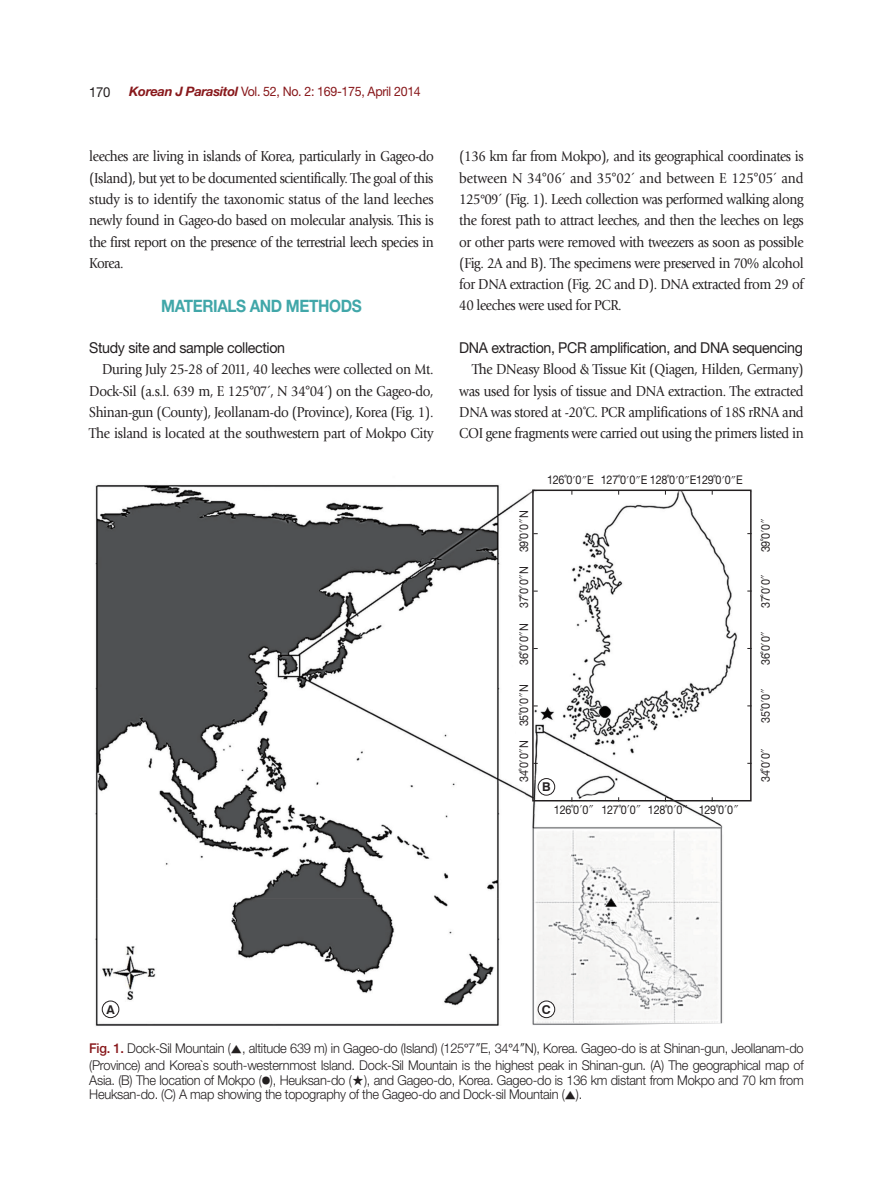
<style>
.page{position:relative;width:893px;height:1191px;background:#fff}
.page>*{position:absolute;margin:0;border:0;box-sizing:border-box;transform-origin:0 0}
.본문_대제목{font:700 17.1px "Helvetica Neue LT Std";letter-spacing:-.025em;color:#41a7a9;scale:.9 1}
.본문{font:15px/21.3px "Giovanni Std";letter-spacing:-.03em;color:#231f20;text-align:justify;scale:.9 1}
.본문_중제목{font:15px "Helvetica Neue LT Std";letter-spacing:-.025em;color:#231f20;scale:.95 1}
.하시라{font:13.8px "Helvetica Neue LT Std";color:#231f20;scale:.95 1}
.표_제목__그림_설명{font:300 13.5px/16.6px "Helvetica Neue LT Std";letter-spacing:-.02em;color:#231f20;scale:.95 1}
.하시라-2{font:13.05px "Helvetica Neue LT Std";letter-spacing:-.025em;color:#88181b;scale:.95 1}
.t1{font:700 12.15px "Swiss 721 BT";color:#231f20}
.그림_지문_8pt{font:12px "Helvetica Neue LT Std";letter-spacing:-.025em;color:#231f20;scale:.9 1}
.s1{font-weight:700;font-style:italic}
.s2{font-family:"Minion Pro";font-stretch:condensed;font-size:14.25px}
.s3{font-family:"Minion Pro"}
.s4{font-family:"Dotum"}
.s5{font-weight:500;color:#88181b}
.s6{font-family:"Dotum";font-weight:400}
.s7{font-family:"Minion Pro";font-weight:400;font-stretch:condensed;font-size:14.25px}
.s8{font-family:"Giovanni Std";font-weight:400}
.s9{font-family:"Dotum";font-weight:400;font-size:9.75px}
</style>
<div class="page">
<img style="left:95px;top:484px;width:657px;height:542px">
<div style="left:532px;top:489px;width:220px;height:312px;border:2px solid #231f20"></div>
<div style="left:102px;top:1001px;width:17px;height:16px;background:#fff;border-radius:50%"></div>
<div style="left:102px;top:1000px;width:17px;height:17px;border:1px solid #231f20;border-radius:50%"></div>
<div style="left:538px;top:778px;width:17px;height:17px;background:#fff;border-radius:50%"></div>
<div style="left:538px;top:778px;width:17px;height:17px;border:1px solid #231f20;border-radius:50%"></div>
<div style="left:538px;top:1001px;width:17px;height:16px;background:#fff;border-radius:50%"></div>
<div style="left:538px;top:1000px;width:17px;height:17px;border:1px solid #231f20;border-radius:50%"></div>
<p class="하시라" style="left:89px;top:83px;width:24px">170</p>
<p class="하시라-2" style="left:129px;top:84px;width:308px"><span class="s1">Korean J Parasitol</span> Vol. 52, No. 2: 169-175, April 2014</p>
<p class="본문" style="left:89px;top:146px;width:384px">leeches are living in islands of Korea, particularly in Gageo-do (Island), but yet to be documented scientifically. The goal of this study is to identify the taxonomic status of the land leeches newly found in Gageo-do based on molecular analysis. This is the first report on the presence of the terrestrial leech species in Korea.</p>
<p class="본문_대제목" style="left:161px;top:295px;width:224px">MATERIALS AND METHODS</p>
<p class="본문_중제목" style="left:89px;top:339px;width:208px">Study site and sample collection</p>
<p class="본문" style="left:89px;top:359px;width:384px;text-indent:13px">During July 25-28 of 2011, 40 leeches were collected on Mt.<br>Dock-Sil (a.s.l. 639 m, E 125<span class="s2">°</span>07<span class="s3">´</span>, N 34<span class="s2">°</span>04<span class="s3">´</span>) on the Gageo-do, Shinan-gun (County), Jeollanam-do (Province), Korea (Fig. 1).<br>The island is located at the southwestern part of Mokpo City</p>
<p class="본문" style="left:459px;top:146px;width:384px">(136 km far from Mokpo), and its geographical coordinates is between N 34<span class="s2">°</span>06<span class="s3">´</span> and 35<span class="s2">°</span>02<span class="s3">´</span> and between E 125<span class="s2">°</span>05<span class="s3">´</span> and 125<span class="s2">°</span>09<span class="s3">´</span> (Fig. 1). Leech collection was performed walking along the forest path to attract leeches, and then the leeches on legs or other parts were removed with tweezers as soon as possible (Fig. 2A and B). The specimens were preserved in 70% alcohol for DNA extraction (Fig. 2C and D). DNA extracted from 29 of 40 leeches were used for PCR.</p>
<p class="본문_중제목" style="left:459px;top:339px;width:363px">DNA extraction, PCR amplification, and DNA sequencing</p>
<p class="본문" style="left:459px;top:359px;width:384px;text-indent:13px">The DNeasy Blood &amp; Tissue Kit (Qiagen, Hilden, Germany) was used for lysis of tissue and DNA extraction. The extracted DNA was stored at -20˚C. PCR amplifications of 18S rRNA and COI gene fragments were carried out using the primers listed in</p>
<p class="그림_지문_8pt" style="left:517px;top:665px;width:173px;rotate:-90deg">36˚0<span class="s4">′</span>0<span class="s4">″</span>N 37˚0<span class="s4">′</span>0<span class="s4">″</span>N 39˚0<span class="s4">′</span>0<span class="s4">″</span>N</p>
<p class="그림_지문_8pt" style="left:517px;top:782px;width:110px;rotate:-90deg">34˚0<span class="s4">′</span>0<span class="s4">″</span>N 35˚0<span class="s4">′</span>0<span class="s4">″</span>N</p>
<p class="그림_지문_8pt" style="left:547px;top:473px;width:219px">126˚0<span class="s4">′</span>0<span class="s4">″</span>E 127˚0<span class="s4">′</span>0<span class="s4">″</span>E 128˚0<span class="s4">′</span>0<span class="s4">″</span>E129˚0<span class="s4">′</span>0<span class="s4">″</span>E</p>
<p class="t1" style="left:542px;top:779px;width:10px">B</p>
<p class="그림_지문_8pt" style="left:554px;top:802px;width:207px">126˚0<span class="s4">′</span>0<span class="s4">″</span> 127˚0<span class="s4">′</span>0<span class="s4">″</span> 128˚0<span class="s4">′</span>0<span class="s4">″</span> 129˚0<span class="s4">′</span>0<span class="s4">″</span></p>
<p class="그림_지문_8pt" style="left:758px;top:552px;width:40px;rotate:-90deg">39˚0<span class="s4">′</span>0<span class="s4">″</span></p>
<p class="그림_지문_8pt" style="left:758px;top:608px;width:40px;rotate:-90deg">37˚0<span class="s4">′</span>0<span class="s4">″</span></p>
<p class="그림_지문_8pt" style="left:758px;top:665px;width:40px;rotate:-90deg">36˚0<span class="s4">′</span>0<span class="s4">″</span></p>
<p class="그림_지문_8pt" style="left:758px;top:722px;width:40px;rotate:-90deg">35˚0<span class="s4">′</span>0<span class="s4">″</span></p>
<p class="그림_지문_8pt" style="left:758px;top:782px;width:40px;rotate:-90deg">34˚0<span class="s4">′</span>0<span class="s4">″</span></p>
<p class="t1" style="left:106px;top:1002px;width:10px">A</p>
<p class="t1" style="left:542px;top:1002px;width:10px">C</p>
<p class="표_제목__그림_설명" style="left:89px;top:1039px;width:754px"><span class="s5">Fig. 1.</span> Dock-Sil Mountain (<span class="s6">▲</span>, altitude 639 m) in Gageo-do (Island) (125<span class="s7">°</span>7<span class="s8">”</span>E, 34<span class="s7">°</span>4<span class="s8">”</span>N), Korea. Gageo-do is at Shinan-gun, Jeollanam-do (Province) and Korea`s south-westernmost Island. Dock-Sil Mountain is the highest peak in Shinan-gun. (A) The geographical map of</p>
<p class="표_제목__그림_설명" style="left:89px;top:1072px;width:753px;line-height:14.7px">Asia. (B) The location of Mokpo (<span class="s9">●</span>), Heuksan-do (<span class="s6">★</span>), and Gageo-do, Korea. Gageo-do is 136 km distant from Mokpo and 70 km from<br>Heuksan-do. (C) A map showing the topography of the Gageo-do and Dock-sil Mountain (<span class="s6">▲</span>).</p>
</div>
